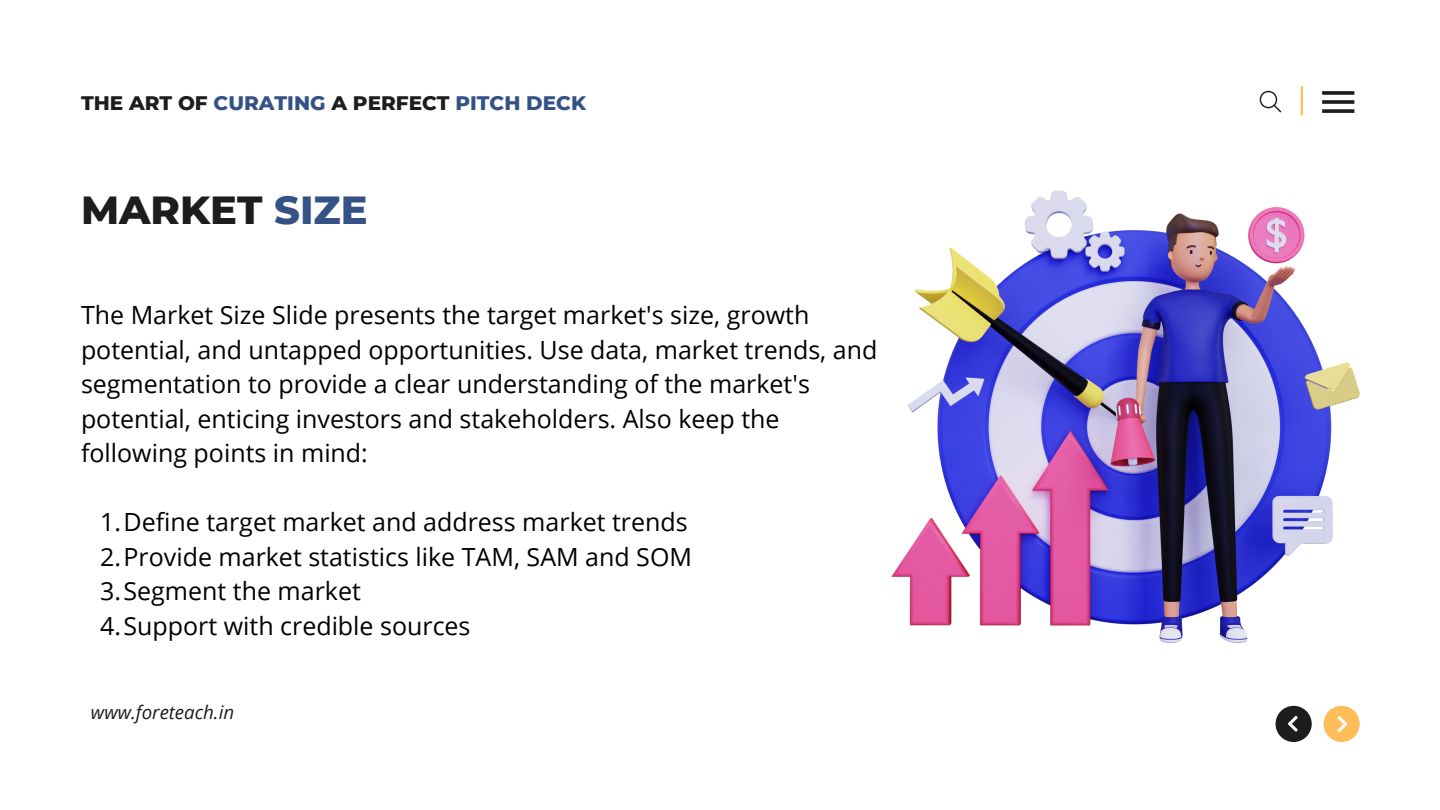
<style>
.page{position:relative;width:1440px;height:810px;background:#fff}
.page>*{position:absolute;margin:0;border:0;box-sizing:border-box;transform-origin:0 0}
.t1{font:800 40px "Montserrat";color:#1d1d1d}
.t2{font:25px/34.5px "Open Sans";color:#000}
.t3{font:800 20px "Montserrat";color:#355287}
.t4{font:italic 18.7px "Open Sans";color:#1d1d1d}
.s1{color:#1d1d1d}
.s2{color:#355287}
</style>
<div class="page">
<div style="left:1324px;top:706px;width:36px;height:36px;background:#ffbd59;border-radius:50%"></div>
<div style="left:1276px;top:706px;width:36px;height:36px;background:#1d1d1d;border-radius:50%"></div>
<svg style="left:1338px;top:716px;width:9px;height:16px"></svg>
<svg style="left:1288px;top:716px;width:10px;height:16px"></svg>
<hr style="left:1301px;top:86px;width:2px;height:29px;background:#ffbd59">
<svg style="left:1259px;top:91px;width:22px;height:21px"></svg>
<svg style="left:1322px;top:91px;width:32px;height:22px"></svg>
<img style="left:892px;top:191px;width:468px;height:451px">
<p class="t3" style="left:81px;top:90px;width:507px"><span class="s1">THE ART OF</span> CURATING <span class="s1">A PERFECT</span> PITCH DECK</p>
<p class="t1" style="left:81px;top:185px;width:288px">MARKET <span class="s2">SIZE</span></p>
<p class="t2" style="left:81px;top:297px;width:798px">The Market Size Slide presents the target market's size, growth potential, and untapped opportunities. Use data, market trends, and segmentation to provide a clear understanding of the market's potential, enticing investors and stakeholders. Also keep the following points in mind:</p>
<p class="t2" style="left:100px;top:504px;width:589px">1.Define target market and address market trends</p>
<p class="t2" style="left:100px;top:539px;width:593px">2.Provide market statistics like TAM, SAM and SOM</p>
<p class="t2" style="left:100px;top:573px;width:262px">3.Segment the market</p>
<p class="t2" style="left:100px;top:608px;width:372px">4.Support with credible sources</p>
<p class="t4" style="left:91px;top:699px;width:145px">www.foreteach.in</p>
</div>
